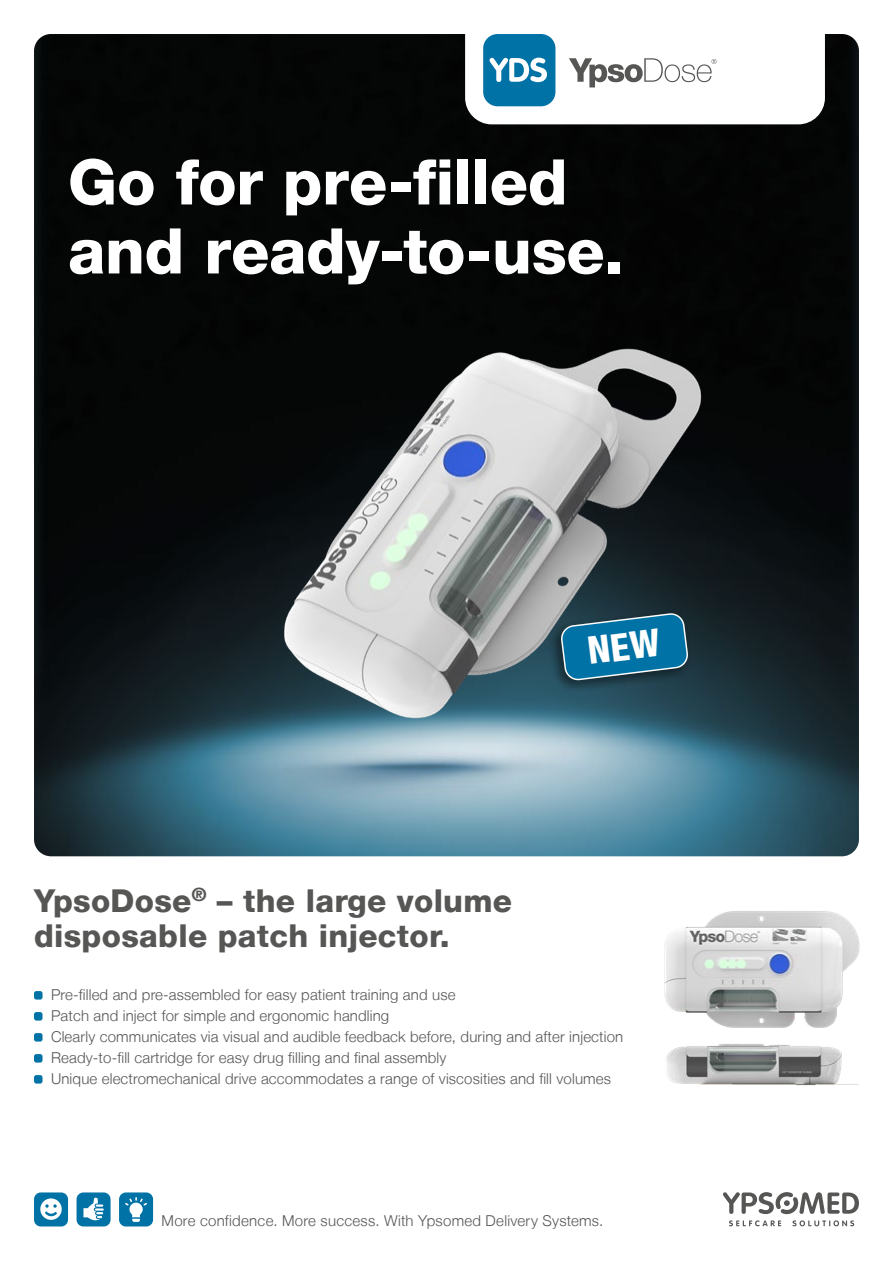
<style>
.page{position:relative;width:893px;height:1263px;background:#fff}
.page>*{position:absolute;margin:0;border:0;box-sizing:border-box;transform-origin:0 0}
.t1{font:800 63px/69px "Helvetica Neue LT";letter-spacing:-.005em;color:#fff}
.t2{font:800 31.5px/35.2px "Helvetica Neue LT";letter-spacing:.01em;color:#565655}
.t3{font:300 15px/21px "Helvetica Neue LT";letter-spacing:.01em;color:#565655}
</style>
<div class="page">
<svg style="left:729px;top:1220px;width:52px;height:6px"></svg>
<svg style="left:792px;top:1220px;width:62px;height:6px"></svg>
<svg style="left:723px;top:1192px;width:136px;height:22px"></svg>
<div style="left:77px;top:1192px;width:34px;height:34px;background:#0072a5;border-radius:7px"></div>
<svg style="left:83px;top:1197px;width:21px;height:24px"></svg>
<div style="left:34px;top:1192px;width:34px;height:34px;background:#0072a5;border-radius:7px"></div>
<svg style="left:40px;top:1198px;width:22px;height:22px"></svg>
<svg style="left:45px;top:1204px;width:12px;height:12px"></svg>
<div style="left:119px;top:1192px;width:34px;height:34px;background:#0072a5;border-radius:7px"></div>
<svg style="left:125px;top:1197px;width:22px;height:25px"></svg>
<div style="left:34px;top:991px;width:9px;height:8px;background:#0072a5;border-radius:2px"></div>
<div style="left:34px;top:1012px;width:9px;height:8px;background:#0072a5;border-radius:2px"></div>
<div style="left:34px;top:1033px;width:9px;height:8px;background:#0072a5;border-radius:2px"></div>
<div style="left:34px;top:1054px;width:9px;height:8px;background:#0072a5;border-radius:2px"></div>
<div style="left:34px;top:1075px;width:9px;height:8px;background:#0072a5;border-radius:2px"></div>
<img style="left:34px;top:34px;width:825px;height:822px">
<img style="left:163px;top:720px;width:471px;height:118px">
<div style="left:465px;top:0;width:360px;height:124px;background:#fff;border-radius:27px"></div>
<div style="left:483px;top:34px;width:72px;height:72px;background:#0072a5;border-radius:14px"></div>
<svg style="left:489px;top:58px;width:58px;height:24px"></svg>
<svg style="left:569px;top:58px;width:147px;height:29px"></svg>
<img style="left:262px;top:310px;width:452px;height:434px">
<img style="left:664px;top:911px;width:196px;height:117px">
<img style="left:666px;top:1044px;width:193px;height:42px">
<svg style="left:561px;top:613px;width:127px;height:67px"></svg>
<h1 class="t1" style="left:68px;top:147px;width:557px">Go for pre-filled and ready-to-use.</h1>
<h2 class="t2" style="left:34px;top:883px;width:480px">YpsoDose<sup>®</sup> – the large volume disposable patch injector.</h2>
<p class="t3" style="left:51px;top:983px;width:574px">Pre-filled and pre-assembled for easy patient training and use<br>Patch and inject for simple and ergonomic handling<br>Clearly communicates via visual and audible feedback before, during and after injection Ready-to-fill cartridge for easy drug filling and final assembly<br>Unique electromechanical drive accommodates a range of viscosities and fill volumes</p>
<p class="t3" style="left:162px;top:1210px;width:443px">More confidence. More success. With Ypsomed Delivery Systems.</p>
</div>
